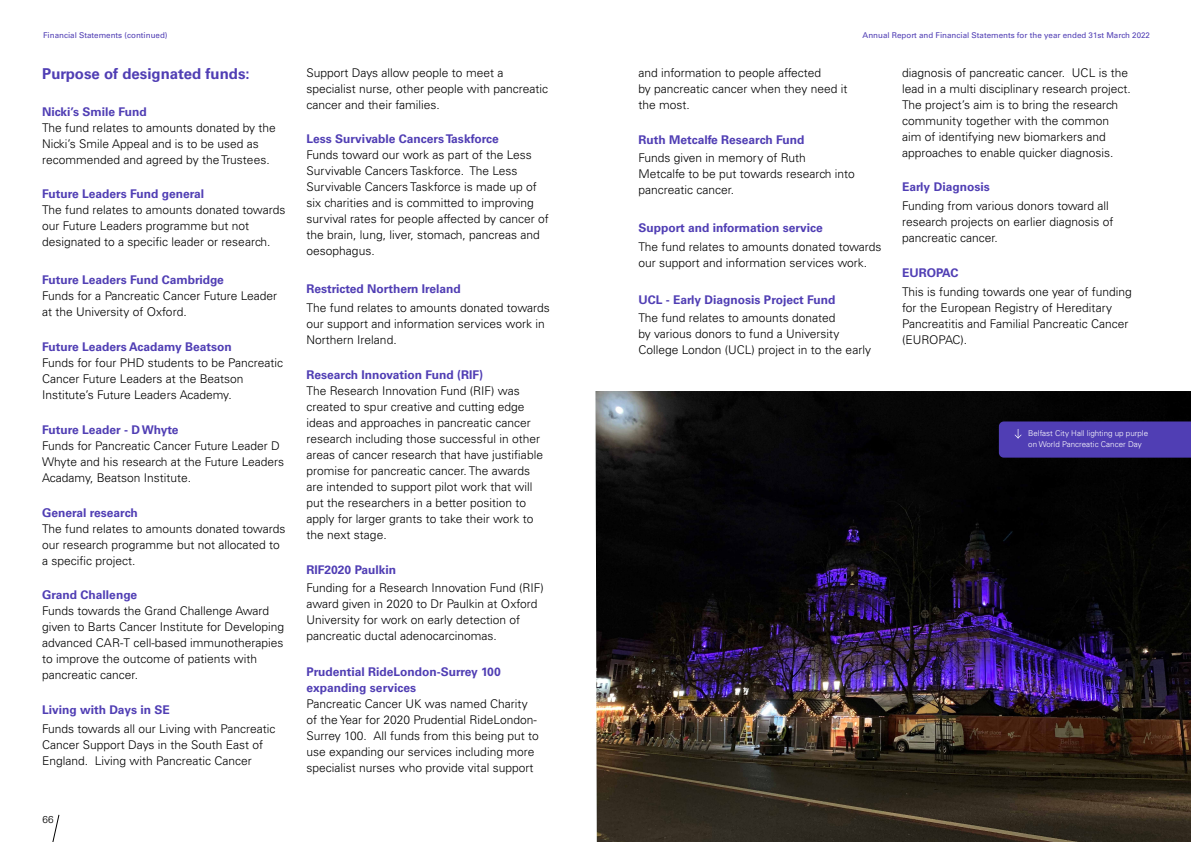
<style>
.page{position:relative;width:1191px;height:842px;background:#fff}
.page>*{position:absolute;margin:0;border:0;box-sizing:border-box;transform-origin:0 0}
.t1{font:700 15px "Univers LT Std";color:#503eb4}
.t2{font:300 12px/16px "Univers LT Std";color:#000}
.t3{font:700 12px/16px "Univers LT Std";color:#503eb4}
.t4{font:300 10px "Univers LT Std";color:#000}
.t5{font:8px "Univers LT Std";color:#503eb4}
.t6{font:300 8px/11px "Univers LT Std";color:#fff}
</style>
<div class="page">
<svg style="left:52px;top:814px;width:7px;height:28px"></svg>
<img style="left:595px;top:391px;width:596px;height:451px">
<div style="left:999px;top:421px;width:192px;height:37px;background:#503eb4"></div>
<p class="t5" style="left:43px;top:31px;width:126px">Financial Statements (continued)</p>
<p class="t1" style="left:42px;top:65px;width:209px">Purpose of designated funds:</p>
<p class="t3" style="left:42px;top:103px;width:106px">Nicki’s Smile Fund</p>
<p class="t2" style="left:42px;top:119px;width:235px">The fund relates to amounts donated by the<br>Nicki’s Smile Appeal and is to be used as recommended and agreed by the Trustees.</p>
<p class="t3" style="left:42px;top:186px;width:163px">Future Leaders Fund general</p>
<p class="t2" style="left:42px;top:202px;width:245px">The fund relates to amounts donated towards our Future Leaders programme but not designated to a specific leader or research.</p>
<p class="t3" style="left:42px;top:272px;width:183px">Future Leaders Fund Cambridge</p>
<p class="t2" style="left:42px;top:288px;width:236px">Funds for a Pancreatic Cancer Future Leader at the University of Oxford.</p>
<p class="t3" style="left:42px;top:339px;width:191px">Future Leaders Acadamy Beatson</p>
<p class="t2" style="left:42px;top:355px;width:242px">Funds for four PHD students to be Pancreatic<br>Cancer Future Leaders at the Beatson<br>Institute’s Future Leaders Academy.</p>
<p class="t3" style="left:42px;top:422px;width:138px">Future Leader - D Whyte</p>
<p class="t2" style="left:42px;top:437px;width:244px">Funds for Pancreatic Cancer Future Leader D<br>Whyte and his research at the Future Leaders<br>Acadamy, Beatson Institute.</p>
<p class="t3" style="left:42px;top:504px;width:97px">General research</p>
<p class="t2" style="left:42px;top:520px;width:245px">The fund relates to amounts donated towards our research programme but not allocated to a specific project.</p>
<p class="t3" style="left:42px;top:587px;width:96px">Grand Challenge</p>
<p class="t2" style="left:42px;top:603px;width:243px">Funds towards the Grand Challenge Award given to Barts Cancer Institute for Developing advanced CAR-T cell-based immunotherapies to improve the outcome of patients with pancreatic cancer.</p>
<p class="t3" style="left:42px;top:702px;width:129px">Living with Days in SE</p>
<p class="t2" style="left:42px;top:721px;width:235px">Funds towards all our Living with Pancreatic<br>Cancer Support Days in the South East of<br>England. Living with Pancreatic Cancer</p>
<p class="t4" style="left:43px;top:813px;width:13px">66</p>
<p class="t2" style="left:307px;top:64px;width:243px">Support Days allow people to meet a specialist nurse, other people with pancreatic cancer and their families.</p>
<p class="t3" style="left:307px;top:131px;width:194px">Less Survivable Cancers Taskforce</p>
<p class="t2" style="left:307px;top:147px;width:244px">Funds toward our work as part of the Less Survivable Cancers Taskforce. The Less Survivable Cancers Taskforce is made up of six charities and is committed to improving survival rates for people affected by cancer of the brain, lung, liver, stomach, pancreas and oesophagus.</p>
<p class="t3" style="left:307px;top:281px;width:156px">Restricted Northern Ireland</p>
<p class="t2" style="left:307px;top:300px;width:245px">The fund relates to amounts donated towards our support and information services work in<br>Northern Ireland.</p>
<p class="t3" style="left:307px;top:367px;width:178px">Research Innovation Fund (RIF)</p>
<p class="t2" style="left:307px;top:383px;width:238px">The Research Innovation Fund (RIF) was created to spur creative and cutting edge ideas and approaches in pancreatic cancer research including those successful in other areas of cancer research that have justifiable promise for pancreatic cancer. The awards are intended to support pilot work that will put the researchers in a better position to apply for larger grants to take their work to the next stage.</p>
<p class="t3" style="left:307px;top:561px;width:91px">RIF2020 Paulkin</p>
<p class="t2" style="left:307px;top:580px;width:239px">Funding for a Research Innovation Fund (RIF) award given in 2020 to Dr Paulkin at Oxford University for work on early detection of pancreatic ductal adenocarcinomas.</p>
<p class="t3" style="left:307px;top:664px;width:196px">Prudential RideLondon-Surrey 100 expanding services</p>
<p class="t2" style="left:307px;top:696px;width:234px">Pancreatic Cancer UK was named Charity of the Year for 2020 Prudential RideLondon-Surrey 100. All funds from this being put to use expanding our services including more specialist nurses who provide vital support</p>
<p class="t5" style="left:862px;top:31px;width:289px">Annual Report and Financial Statements for the year ended 31st March 2022</p>
<p class="t2" style="left:638px;top:64px;width:210px">and information to people affected<br>by pancreatic cancer when they need it the most.</p>
<p class="t3" style="left:638px;top:131px;width:168px">Ruth Metcalfe Research Fund</p>
<p class="t2" style="left:638px;top:150px;width:218px">Funds given in memory of Ruth<br>Metcalfe to be put towards research into pancreatic cancer.</p>
<p class="t3" style="left:638px;top:220px;width:186px">Support and information service</p>
<p class="t2" style="left:638px;top:239px;width:245px">The fund relates to amounts donated towards our support and information services work.</p>
<p class="t3" style="left:638px;top:291px;width:199px">UCL - Early Diagnosis Project Fund</p>
<p class="t2" style="left:638px;top:310px;width:234px">The fund relates to amounts donated<br>by various donors to fund a University<br>College London (UCL) project in to the early</p>
<p class="t2" style="left:902px;top:64px;width:230px">diagnosis of pancreatic cancer. UCL is the lead in a multi disciplinary research project.<br>The project’s aim is to bring the research community together with the common aim of identifying new biomarkers and approaches to enable quicker diagnosis.</p>
<p class="t3" style="left:902px;top:179px;width:89px">Early Diagnosis</p>
<p class="t2" style="left:902px;top:198px;width:213px">Funding from various donors toward all research projects on earlier diagnosis of pancreatic cancer.</p>
<p class="t3" style="left:902px;top:265px;width:58px">EUROPAC</p>
<p class="t2" style="left:902px;top:284px;width:231px">This is funding towards one year of funding for the European Registry of Hereditary Pancreatitis and Familial Pancreatic Cancer (EUROPAC).</p>
<p class="t6" style="left:1028px;top:428px;width:121px">Belfast City Hall lighting up purple on World Pancreatic Cancer Day</p>
</div>
